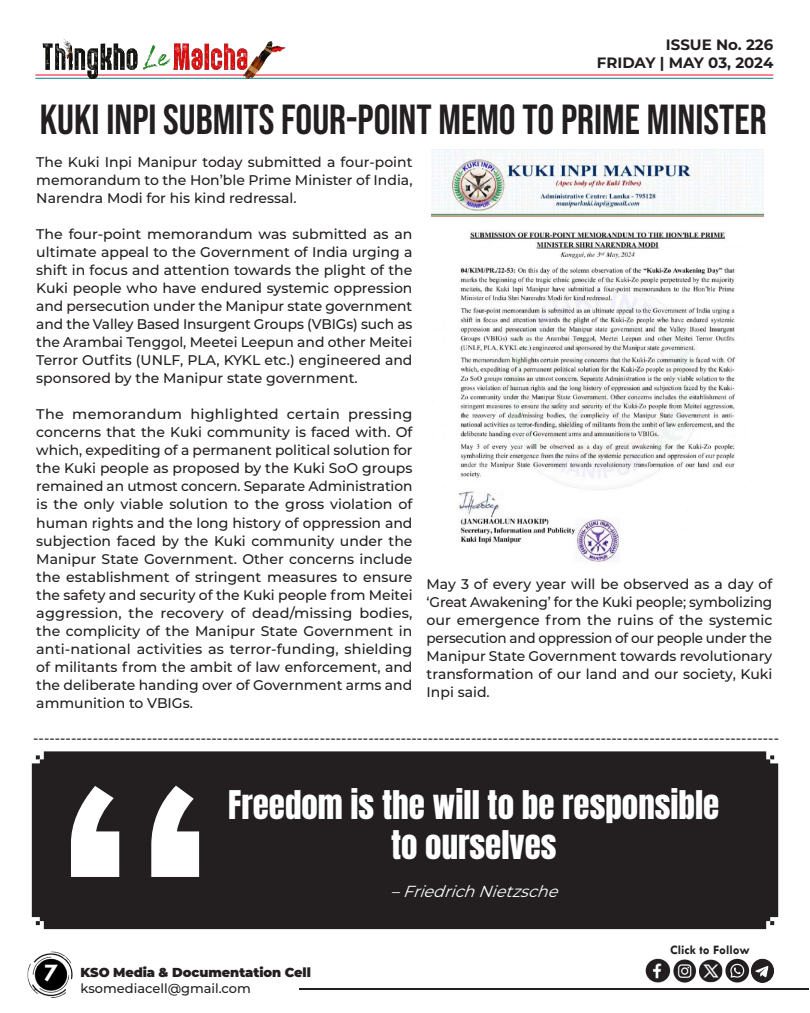
<style>
.page{position:relative;width:810px;height:1013px;background:#fff}
.page>*{position:absolute;margin:0;border:0;box-sizing:border-box;transform-origin:0 0}
.t1{font:700 320.1px "Tw Cen";color:#fff;scale:1.05 1}
.t2{font:42px "Bebas Neue";color:#231f20}
.t3{font:33px/39.6px "Anton";color:#fff;text-align:center}
.t4{font:700 26px "Tw Cen";color:#fff}
.t5{font:italic 100 16px "Montserrat";color:#fff}
.t6{font:700 15px/18px "Montserrat";color:#231f20;text-align:right}
.t7{font:500 14px/18px "Montserrat";color:#231f20;text-align:justify}
.t8{font:900 13px "Montserrat";letter-spacing:-.005em;color:#231f20}
.t9{font:500 13px "Montserrat";color:#231f20}
.t10{font:700 13px "Tw Cen";color:#231f20}
</style>
<div class="page">
<hr style="left:299px;top:988px;width:509px;height:1px;background:#231f20">
<img style="left:27px;top:951px;width:46px;height:47px">
<hr style="left:35px;top:74px;width:738px;height:1px;background:#ff002d">
<hr style="left:35px;top:78px;width:738px;height:1px;background:#00848b">
<img style="left:35px;top:38px;width:254px;height:41px">
<img style="left:645px;top:958px;width:129px;height:25px">
<div style="left:32px;top:751px;width:746px;height:177px;background:#231f20"></div>
<img style="left:431px;top:150px;width:332px;height:412px">
<p class="t6" style="left:597px;top:35px;width:178px">ISSUE No. 226<br>FRIDAY | MAY 03, 2024</p>
<h2 class="t2" style="left:40px;top:95px;width:728px">KUKI INPI SUBMITS FOUR-POINT MEMO TO PRIME MINISTER</h2>
<p class="t7" style="left:36px;top:153px;width:378px">The Kuki Inpi Manipur today submitted a four-point memorandum to the Hon’ble Prime Minister of India, Narendra Modi for his kind redressal.</p>
<p class="t7" style="left:36px;top:225px;width:378px">The four-point memorandum was submitted as an ultimate appeal to the Government of India urging a shift in focus and attention towards the plight of the Kuki people who have endured systemic oppression and persecution under the Manipur state government and the Valley Based Insurgent Groups (VBIGs) such as the Arambai Tenggol, Meetei Leepun and other Meitei Terror Outfits (UNLF, PLA, KYKL etc.) engineered and sponsored by the Manipur state government.</p>
<p class="t7" style="left:36px;top:405px;width:378px">The memorandum highlighted certain pressing concerns that the Kuki community is faced with. Of which, expediting of a permanent political solution for the Kuki people as proposed by the Kuki SoO groups remained an utmost concern. Separate Administration is the only viable solution to the gross violation of human rights and the long history of oppression and subjection faced by the Kuki community under the Manipur State Government. Other concerns include the establishment of stringent measures to ensure the safety and security of the Kuki people from Meitei aggression, the recovery of dead/missing bodies, the complicity of the Manipur State Government in anti-national activities as terror-funding, shielding of militants from the ambit of law enforcement, and the deliberate handing over of Government arms and ammunition to VBIGs.</p>
<p class="t7" style="left:427px;top:574px;width:347px">May 3 of every year will be observed as a day of ‘Great Awakening’ for the Kuki people; symbolizing our emergence from the ruins of the systemic persecution and oppression of our people under the Manipur State Government towards revolutionary transformation of our land and our society, Kuki Inpi said.</p>
<p class="t7" style="left:33px;top:728px;width:747px">------------------------------------------------------------------------------------------------------------------------------------------</p>
<h1 class="t1" style="left:53px;top:698px;width:155px">“</h1>
<h3 class="t3" style="left:228px;top:787px;width:493px">Freedom is the will to be responsible to ourselves</h3>
<p class="t5" style="left:391px;top:880px;width:176px">–FriedrichNietzsche</p>
<h3 class="t4" style="left:44px;top:957px;width:15px">7</h3>
<p class="t8" style="left:81px;top:962px;width:232px">KSO Media &amp; Documentation Cell</p>
<p class="t9" style="left:81px;top:978px;width:172px">ksomediacell@gmail.com</p>
<p class="t10" style="left:670px;top:942px;width:81px">Click to Follow</p>
</div>
